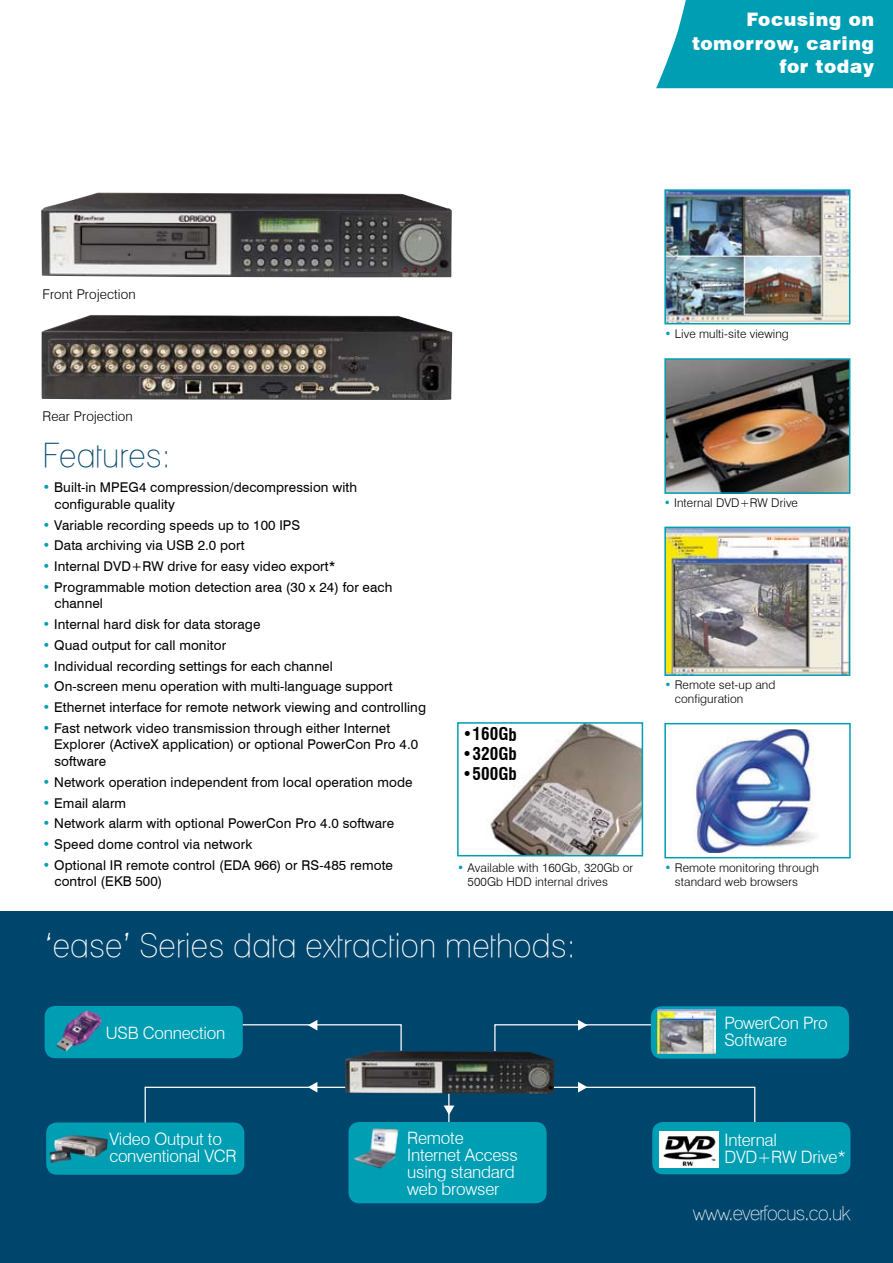
<style>
.page{position:relative;width:893px;height:1263px;background:#fff}
.page>*{position:absolute;margin:0;border:0;box-sizing:border-box;transform-origin:0 0}
.t1{font:300 33px "Lane Narrow";letter-spacing:.005em;color:#fff}
.t2{font:300 33px "Lane Narrow";letter-spacing:.005em;color:#00466c}
.t3{font:300 19.5px "Lane Narrow";letter-spacing:-.04em;color:#fff}
.t4{font:900 18.6px/23.2px "Swiss 721 BT";letter-spacing:.03em;color:#fff;text-align:right}
.t5{font:300 17.1px/17.1px "Swiss 721 BT";letter-spacing:-.015em;color:#fff}
.t6{font:700 condensed 17.1px "Swiss 721 BT";color:#000}
.t7{font:13.5px/16.5px "Swiss 721 BT";letter-spacing:.005em;color:#000}
.t8{font:300 13.5px "Swiss 721 BT";letter-spacing:.005em;color:#000}
.t9{font:300 12px/13.5px "Swiss 721 BT";letter-spacing:.005em;color:#000}
.s1{color:#009eb2}
</style>
<div class="page">
<svg style="left:656px;top:0;width:237px;height:88px;background:#11a4b7"></svg>
<div style="left:0;top:911px;width:893px;height:352px;background:#00466c"></div>
<div style="left:45px;top:1006px;width:198px;height:52px;background:#009eb2;border-radius:11px"></div>
<img style="left:56px;top:1010px;width:45px;height:42px">
<hr style="left:448px;top:1093px;width:1px;height:32px;background:#fff">
<div style="left:348px;top:1122px;width:199px;height:81px;background:#009eb2;border-radius:11px"></div>
<img style="left:354px;top:1128px;width:45px;height:41px">
<div style="left:652px;top:1122px;width:198px;height:52px;background:#009eb2;border-radius:11px"></div>
<div style="left:651px;top:1006px;width:198px;height:52px;background:#009eb2;border-radius:11px"></div>
<img style="left:657px;top:1010px;width:58px;height:43px">
<svg style="left:242px;top:1020px;width:160px;height:31px"></svg>
<svg style="left:494px;top:1020px;width:160px;height:36px"></svg>
<svg style="left:144px;top:1082px;width:214px;height:42px"></svg>
<svg style="left:538px;top:1082px;width:218px;height:42px"></svg>
<svg style="left:444px;top:1105px;width:10px;height:10px"></svg>
<div style="left:46px;top:1122px;width:198px;height:53px;background:#009eb2;border-radius:11px"></div>
<img style="left:49px;top:1135px;width:59px;height:28px">
<img style="left:660px;top:1132px;width:58px;height:35px">
<img style="left:490px;top:725px;width:150px;height:128px">
<div style="left:457px;top:722px;width:186px;height:134px;border:2px solid #009eb2"></div>
<img style="left:667px;top:192px;width:180px;height:129px">
<div style="left:664px;top:189px;width:186px;height:135px;border:2px solid #009eb2"></div>
<img style="left:667px;top:361px;width:180px;height:130px">
<div style="left:664px;top:358px;width:186px;height:136px;border:2px solid #009eb2"></div>
<img style="left:667px;top:530px;width:180px;height:143px">
<div style="left:664px;top:527px;width:186px;height:149px;border:2px solid #009eb2"></div>
<div style="left:664px;top:723px;width:187px;height:135px;border:2px solid #009eb2"></div>
<img style="left:695px;top:731px;width:120px;height:120px">
<img style="left:41px;top:193px;width:411px;height:85px">
<img style="left:41px;top:315px;width:411px;height:85px">
<img style="left:345px;top:1050px;width:209px;height:44px">
<h3 class="t4" style="left:692px;top:8px;width:184px">Focusing on tomorrow, caring for today</h3>
<p class="t8" style="left:43px;top:286px;width:95px">Front Projection</p>
<p class="t8" style="left:43px;top:408px;width:92px">Rear Projection</p>
<h1 class="t2" style="left:43px;top:435px;width:130px">Features:</h1>
<p class="t7" style="left:55px;top:479px;width:304px;text-indent:-12px"><span class="s1">•</span> Built-in MPEG4 compression/decompression with configurable quality</p>
<p class="t7" style="left:43px;top:516px;width:259px"><span class="s1">•</span> Variable recording speeds up to 100 IPS</p>
<p class="t7" style="left:43px;top:537px;width:204px"><span class="s1">•</span> Data archiving via USB 2.0 port</p>
<p class="t7" style="left:43px;top:558px;width:294px"><span class="s1">•</span> Internal DVD+RW drive for easy video export*</p>
<p class="t7" style="left:55px;top:579px;width:339px;text-indent:-12px"><span class="s1">•</span> Programmable motion detection area (30 x 24) for each channel</p>
<p class="t7" style="left:43px;top:616px;width:219px"><span class="s1">•</span> Internal hard disk for data storage</p>
<p class="t7" style="left:43px;top:637px;width:185px"><span class="s1">•</span> Quad output for call monitor</p>
<p class="t7" style="left:43px;top:657px;width:292px"><span class="s1">•</span> Individual recording settings for each channel</p>
<p class="t7" style="left:43px;top:678px;width:352px"><span class="s1">•</span> On-screen menu operation with multi-language support</p>
<p class="t7" style="left:43px;top:699px;width:385px"><span class="s1">•</span> Ethernet interface for remote network viewing and controlling</p>
<p class="t7" style="left:54px;top:720px;width:365px;text-indent:-12px"><span class="s1">•</span> Fast network video transmission through either Internet<br>Explorer (ActiveX application) or optional PowerCon Pro 4.0 software</p>
<p class="t7" style="left:43px;top:773px;width:372px"><span class="s1">•</span> Network operation independent from local operation mode</p>
<p class="t7" style="left:43px;top:794px;width:85px"><span class="s1">•</span> Email alarm</p>
<p class="t7" style="left:43px;top:815px;width:353px"><span class="s1">•</span> Network alarm with optional PowerCon Pro 4.0 software</p>
<p class="t7" style="left:43px;top:836px;width:211px"><span class="s1">•</span> Speed dome control via network</p>
<p class="t7" style="left:55px;top:857px;width:340px;text-indent:-12px"><span class="s1">•</span> Optional IR remote control (EDA 966) or RS-485 remote control (EKB 500)</p>
<p class="t6" style="left:462px;top:724px;width:56px">•160Gb</p>
<p class="t6" style="left:462px;top:744px;width:56px">•320Gb</p>
<p class="t6" style="left:462px;top:763px;width:56px">•500Gb</p>
<p class="t9" style="left:468px;top:861px;width:167px;text-indent:-11px"><span class="s1">•</span> Available with 160Gb, 320Gb or<br>500Gb HDD internal drives</p>
<h1 class="t1" style="left:45px;top:925px;width:533px">‘ease’ Series data extraction methods:</h1>
<p class="t5" style="left:106px;top:1024px;width:121px">USB Connection</p>
<p class="t9" style="left:664px;top:327px;width:126px"><span class="s1">•</span> Live multi-site viewing</p>
<p class="t9" style="left:664px;top:496px;width:136px"><span class="s1">•</span> Internal DVD+RW Drive</p>
<p class="t9" style="left:675px;top:678px;width:102px;text-indent:-11px"><span class="s1">•</span> Remote set-up and configuration</p>
<p class="t9" style="left:675px;top:861px;width:145px;text-indent:-11px"><span class="s1">•</span> Remote monitoring through standard web browsers</p>
<p class="t5" style="left:724px;top:1015px;width:105px">PowerCon Pro<br>Software</p>
<p class="t5" style="left:109px;top:1130px;width:129px">Video Output to conventional VCR</p>
<p class="t5" style="left:407px;top:1129px;width:112px">Remote<br>Internet Access using standard web browser</p>
<p class="t5" style="left:725px;top:1131px;width:123px">Internal<br>DVD+RW Drive*</p>
<h2 class="t3" style="left:693px;top:1202px;width:159px">www.everfocus.co.uk</h2>
</div>
